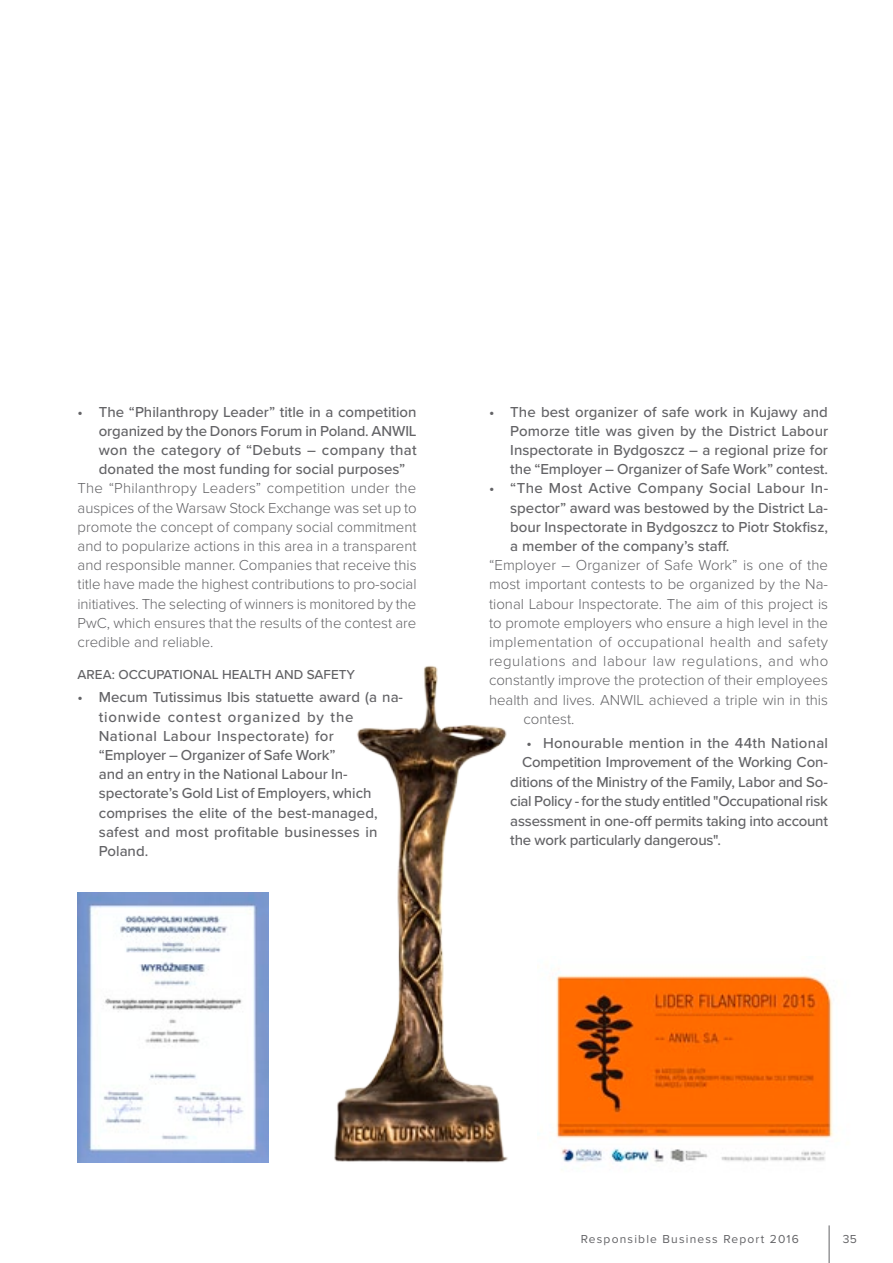
<style>
.page{position:relative;width:893px;height:1263px;background:#fff}
.page>*{position:absolute;margin:0;border:0;box-sizing:border-box;transform-origin:0 0}
.t1{font:500 15px/19.2px "Proxima Nova";color:#636366;text-align:justify}
.t2{font:300 15px/19.2px "Proxima Nova";color:#636366;text-align:justify}
.t3{font:500 15px "Proxima Nova";letter-spacing:-.02em;color:#636366}
.t4{font:300 15px "Proxima Nova";letter-spacing:.02em;color:#636366}
.t5{font:300 15px "Proxima Nova";letter-spacing:.03em;color:#636366}
.t6{font:500 13.5px "Proxima Nova";color:#636366}
.t7{font:12px "Proxima Nova";letter-spacing:.1em;color:#636366}
</style>
<div class="page">
<img style="left:248px;top:665px;width:260px;height:498px">
<img style="left:78px;top:893px;width:191px;height:269px">
<img style="left:556px;top:974px;width:278px;height:192px">
<hr style="left:829px;top:1225px;width:1px;height:38px;background:#636366">
<p class="t1" style="left:99px;top:402px;width:319px;text-indent:-21px">• The “Philanthropy Leader” title in a competition organized by the Donors Forum in Poland. ANWIL won the category of “Debuts – company that donated the most funding for social purposes”</p>
<p class="t2" style="left:78px;top:478px;width:341px">The “Philanthropy Leaders” competition under the auspices of the Warsaw Stock Exchange was set up to promote the concept of company social commitment and to popularize actions in this area in a transparent and responsible manner. Companies that receive this title have made the highest contributions to pro-social initiatives. The selecting of winners is monitored by the PwC, which ensures that the results of the contest are credible and reliable.</p>
<p class="t6" style="left:78px;top:666px;width:279px">AREA: OCCUPATIONAL HEALTH AND SAFETY</p>
<p class="t1" style="left:99px;top:688px;width:306px;text-align:left;text-indent:-21px">• Mecum Tutissimus Ibis statuette award (a na&shy;tionwide contest organized by the National Labour Inspectorate) for “Employer – Organizer of Safe Work”<br>and an entry in the National Labour In&shy;spectorate’s Gold List of Employers, which comprises the elite of the best-managed, safest and most profitable businesses in Poland.</p>
<p class="t1" style="left:510px;top:402px;width:319px;text-indent:-21px">• The best organizer of safe work in Kujawy and Pomorze title was given by the District Labour Inspectorate in Bydgoszcz – a regional prize for the “Employer – Organizer of Safe Work” contest.</p>
<p class="t1" style="left:510px;top:479px;width:319px;text-indent:-21px">• “The Most Active Company Social Labour In&shy;spector” award was bestowed by the District La&shy;bour Inspectorate in Bydgoszcz to Piotr Stokfisz, a member of the company’s staff.</p>
<p class="t2" style="left:489px;top:555px;width:341px">“Employer – Organizer of Safe Work” is one of the</p>
<p class="t2" style="left:489px;top:574px;width:340px">most important contests to be organized by the Na-</p>
<p class="t2" style="left:489px;top:593px;width:341px">tional Labour Inspectorate. The aim of this project is</p>
<p class="t2" style="left:489px;top:612px;width:341px">to promote employers who ensure a high level in the</p>
<p class="t4" style="left:489px;top:631px;width:341px">implementation of occupational health and safety</p>
<p class="t5" style="left:489px;top:650px;width:341px">regulations and labour law regulations, and who</p>
<p class="t2" style="left:489px;top:670px;width:340px">constantly improve the protection of their employees</p>
<p class="t2" style="left:489px;top:689px;width:341px">health and lives. ANWIL achieved a triple win in this</p>
<p class="t2" style="left:523px;top:708px;width:52px">contest.</p>
<p class="t1" style="left:526px;top:733px;width:303px">• Honourable mention in the 44th National</p>
<p class="t1" style="left:522px;top:753px;width:307px">Competition Improvement of the Working Con-</p>
<p class="t1" style="left:510px;top:772px;width:319px">ditions of the Ministry of the Family, Labor and So-</p>
<p class="t3" style="left:510px;top:792px;width:319px">cial Policy - for the study entitled "Occupational risk</p>
<p class="t1" style="left:510px;top:811px;width:319px">assessment in one-off permits taking into account</p>
<p class="t1" style="left:510px;top:831px;width:212px">the work particularly dangerous".</p>
<p class="t7" style="left:581px;top:1230px;width:220px">Responsible Business Report 2016</p>
<p class="t7" style="left:843px;top:1230px;width:15px">35</p>
</div>
